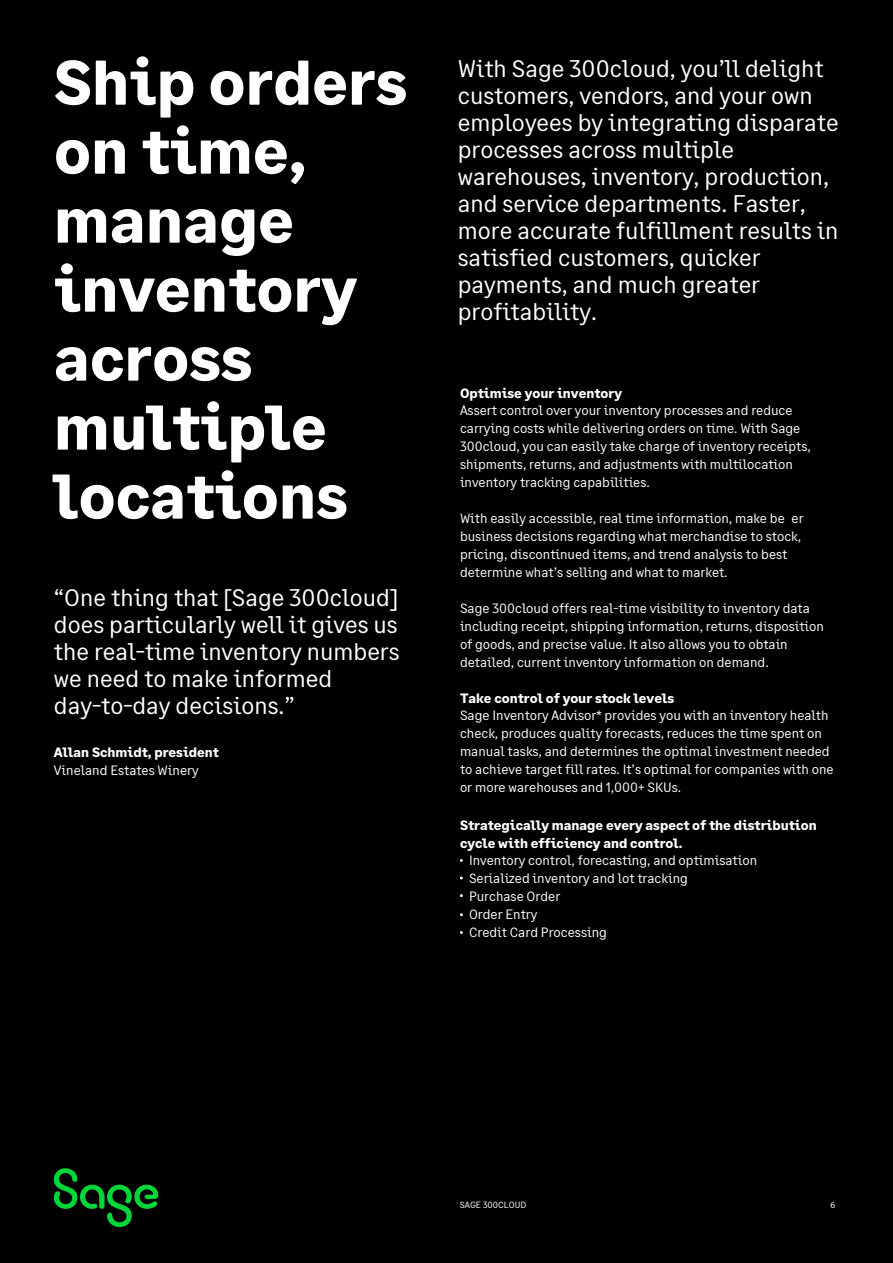
<style>
.page{position:relative;width:893px;height:1263px;background:#fff}
.page>*{position:absolute;margin:0;border:0;box-sizing:border-box;transform-origin:0 0}
.t1{font:700 63px/69px "Sage Text";color:#fff}
.t2{font:24px/27px "Sage Text";color:#fff}
.t3{font:13.5px/18px "Sage Text";color:#fff}
.t4{font:700 13.5px/18px "Sage Text";color:#fff}
.t5{font:9px "Sage Text";color:#fff}
</style>
<div class="page">
<div style="left:0;top:0;width:892px;height:1263px;background:#000"></div>
<svg style="left:54px;top:1168px;width:104px;height:59px"></svg>
<h1 class="t1" style="left:54px;top:53px;width:355px">Ship orders on time, manage inventory across multiple locations</h1>
<h2 class="t2" style="left:54px;top:587px;width:347px">“One thing that [Sage 300cloud] does particularly well it gives us the real-time inventory numbers we need to make informed day-to-day decisions.”</h2>
<p class="t4" style="left:54px;top:744px;width:166px">Allan Schmidt, president</p>
<p class="t3" style="left:54px;top:762px;width:146px">Vineland Estates Winery</p>
<p class="t2" style="left:458px;top:57px;width:382px">With Sage 300cloud, you’ll delight customers, vendors, and your own employees by integrating disparate processes across multiple warehouses, inventory, production, and service departments. Faster, more accurate fulfillment results in satisfied customers, quicker payments, and much greater profitability.</p>
<p class="t4" style="left:460px;top:386px;width:163px">Optimise your inventory</p>
<p class="t3" style="left:460px;top:402px;width:352px">Assert control over your inventory processes and reduce carrying costs while delivering orders on time. With Sage 300cloud, you can easily take charge of inventory receipts, shipments, returns, and adjustments with multilocation inventory tracking capabilities.</p>
<p class="t3" style="left:460px;top:510px;width:345px">With easily accessible, real time information, make be er business decisions regarding what merchandise to stock, pricing, discontinued items, and trend analysis to best determine what’s selling and what to market.</p>
<p class="t3" style="left:460px;top:600px;width:365px">Sage 300cloud offers real-time visibility to inventory data including receipt, shipping information, returns, disposition of goods, and precise value. It also allows you to obtain detailed, current inventory information on demand.</p>
<p class="t4" style="left:460px;top:690px;width:215px">Take control of your stock levels</p>
<p class="t3" style="left:460px;top:707px;width:375px">Sage Inventory Advisor* provides you with an inventory health check, produces quality forecasts, reduces the time spent on manual tasks, and determines the optimal investment needed to achieve target fill rates. It’s optimal for companies with one or more warehouses and 1,000+ SKUs.</p>
<p class="t4" style="left:460px;top:818px;width:358px">Strategically manage every aspect of the distribution cycle with efficiency and control.</p>
<p class="t3" style="left:469px;top:852px;width:289px">Inventory control, forecasting, and optimisation<br>Serialized inventory and lot tracking<br>Purchase Order<br>Order Entry<br>Credit Card Processing</p>
<p class="t5" style="left:460px;top:1202px;width:68px">SAGE 300CLOUD</p>
<p class="t5" style="left:830px;top:1202px;width:6px">6</p>
</div>
